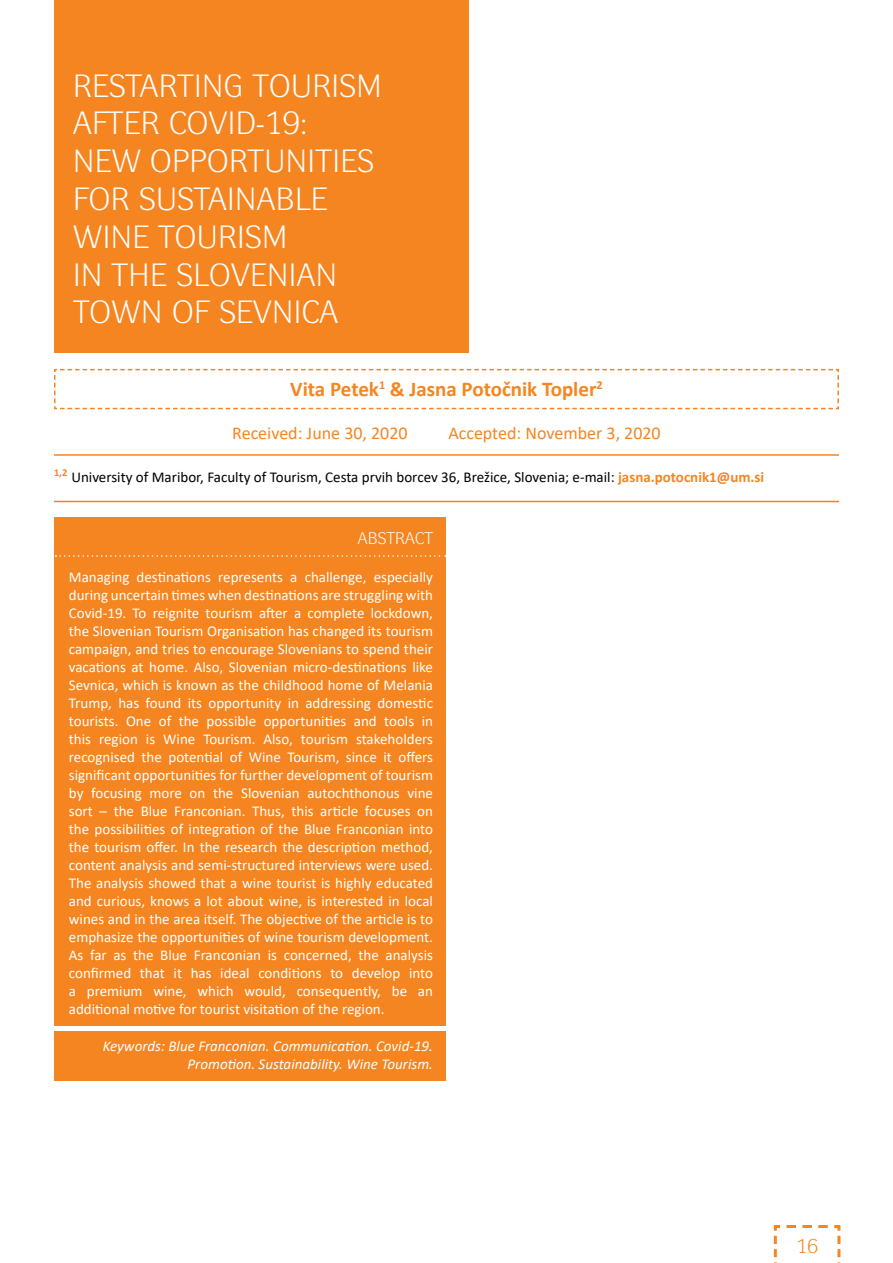
<style>
.page{position:relative;width:893px;height:1263px;background:#fff}
.page>*{position:absolute;margin:0;border:0;box-sizing:border-box;transform-origin:0 0}
.t1{font:31.5px/37.8px "Dyna Grotesk LE";letter-spacing:.015em;color:#fff}
.t2{font:700 21px "Calibri";color:#f58520}
.t3{font:19.5px "Dyna Grotesk LE";color:#f58520}
.t4{font:18px "Calibri";color:#f58520}
.t5{font:16.5px "Dyna Grotesk LE";letter-spacing:.015em;color:#fff}
.t6{font:15px/18px "Calibri";color:#fff;text-align:justify}
.t7{font:15px "Calibri";color:#000}
.t8{font:italic 15px/18px "Calibri";color:#fff;text-align:right}
.s1{font-weight:700;color:#f58520}
</style>
<div class="page">
<svg style="left:773px;top:1225px;width:68px;height:38px"></svg>
<div style="left:54px;top:1031px;width:392px;height:49px;background:#f58520"></div>
<hr style="left:54px;top:454px;width:785px;height:2px;background:#f58520">
<hr style="left:54px;top:501px;width:785px;height:1px;background:#f58520">
<div style="left:54px;top:0;width:414px;height:353px;background:#f58520"></div>
<div style="left:54px;top:517px;width:392px;height:509px;background:#f58520"></div>
<svg style="left:54px;top:368px;width:785px;height:42px"></svg>
<svg style="left:56px;top:555px;width:390px;height:2px"></svg>
<h1 class="t1" style="left:73px;top:70px;width:310px">RESTARTING TOURISM<br>AFTER COVID-19:<br>NEW OPPORTUNITIES<br>FOR SUSTAINABLE<br>WINE TOURISM<br>IN THE SLOVENIAN<br>TOWN OF SEVNICA</h1>
<h2 class="t2" style="left:290px;top:374px;width:314px">Vita Petek<sup>1</sup> &amp; Jasna Potočnik Topler<sup>2</sup></h2>
<p class="t4" style="left:232px;top:421px;width:177px">Received: June 30, 2020</p>
<p class="t4" style="left:448px;top:421px;width:214px">Accepted: November 3, 2020</p>
<p class="t7" style="left:54px;top:467px;width:712px"><sup>1,2</sup> University of Maribor, Faculty of Tourism, Cesta prvih borcev 36, Brežice, Slovenia; e-mail: <span class="s1">jasna.potocnik1@um.si</span></p>
<p class="t5" style="left:358px;top:529px;width:77px">ABSTRACT</p>
<p class="t6" style="left:69px;top:567px;width:366px">Managing destinations represents a challenge, especially during uncertain times when destinations are struggling with Covid-19. To reignite tourism after a complete lockdown, the Slovenian Tourism Organisation has changed its tourism campaign, and tries to encourage Slovenians to spend their vacations at home. Also, Slovenian micro-destinations like Sevnica, which is known as the childhood home of Melania Trump, has found its opportunity in addressing domestic tourists. One of the possible opportunities and tools in this region is Wine Tourism. Also, tourism stakeholders recognised the potential of Wine Tourism, since it offers significant opportunities for further development of tourism by focusing more on the Slovenian autochthonous vine sort – the Blue Franconian. Thus, this article focuses on the possibilities of integration of the Blue Franconian into the tourism offer. In the research the description method, content analysis and semi-structured interviews were used.<br>The analysis showed that a wine tourist is highly educated and curious, knows a lot about wine, is interested in local wines and in the area itself. The objective of the article is to emphasize the opportunities of wine tourism development.<br>As far as the Blue Franconian is concerned, the analysis confirmed that it has ideal conditions to develop into a premium wine, which would, consequently, be an additional motive for tourist visitation of the region.</p>
<p class="t8" style="left:103px;top:1037px;width:332px">Keywords: Blue Franconian. Communication. Covid-19.<br>Promotion. Sustainability. Wine Tourism.</p>
<h3 class="t3" style="left:796px;top:1235px;width:24px">16</h3>
</div>
